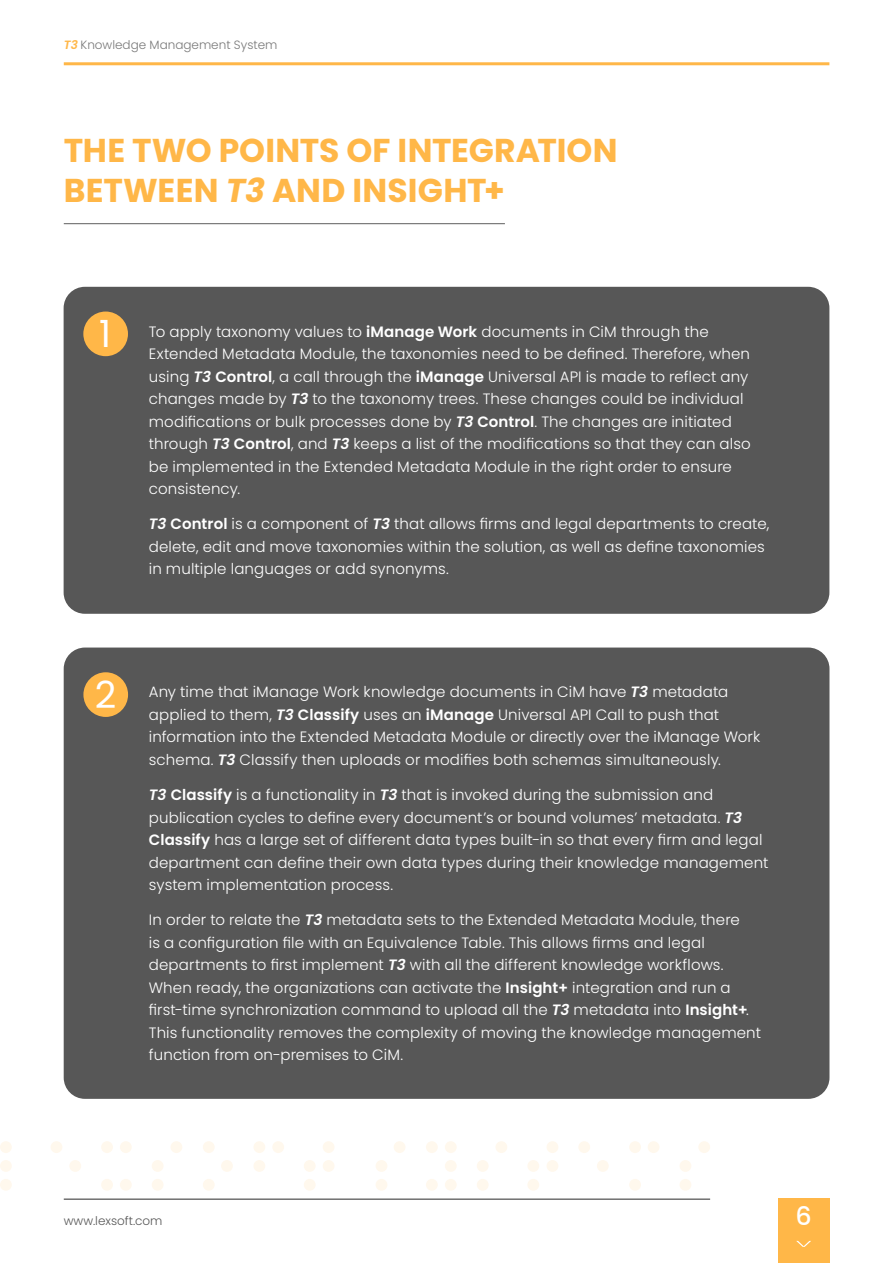
<style>
.page{position:relative;width:893px;height:1263px;background:#fff}
.page>*{position:absolute;margin:0;border:0;box-sizing:border-box;transform-origin:0 0}
.t1{font:37.5px "Poppins";color:#fff}
.t2{font:700 33px/39.6px "Poppins";letter-spacing:.005em;color:#ffb748}
.t3{font:500 25.35px "Poppins";color:#fff}
.t4{font:300 15px/22.5px "Poppins";letter-spacing:.01em;color:#fff}
.t5{font:300 12px "Poppins";color:#797979}
.t6{font:300 12px "Poppins";color:#575757}
.s1{font-weight:600;font-style:italic;color:#ffb748}
.s2{font-style:italic}
.s3{font-weight:600}
.s4{font-weight:600;font-style:italic}
</style>
<div class="page">
<hr style="left:64px;top:1198px;width:646px;height:2px;background:#707070">
<hr style="left:64px;top:62px;width:765px;height:3px;background:#ffb748">
<div style="left:778px;top:1198px;width:51px;height:65px;background:#ffb748"></div>
<svg style="left:796px;top:1241px;width:15px;height:6px"></svg>
<div style="left:426px;top:1141px;width:12px;height:12px;background:#fff8ed;border-radius:50%"></div>
<div style="left:394px;top:1141px;width:11px;height:12px;background:#fff8ed;border-radius:50%"></div>
<div style="left:426px;top:1179px;width:12px;height:12px;background:#fff8ed;border-radius:50%"></div>
<div style="left:629px;top:1141px;width:12px;height:12px;background:#fff8ed;border-radius:50%"></div>
<div style="left:629px;top:1179px;width:12px;height:12px;background:#fff8ed;border-radius:50%"></div>
<div style="left:445px;top:1160px;width:12px;height:12px;background:#fff8ed;border-radius:50%"></div>
<div style="left:445px;top:1141px;width:12px;height:12px;background:#fff8ed;border-radius:50%"></div>
<div style="left:547px;top:1160px;width:11px;height:12px;background:#fff8ed;border-radius:50%"></div>
<div style="left:597px;top:1160px;width:12px;height:12px;background:#fff8ed;border-radius:50%"></div>
<div style="left:547px;top:1141px;width:11px;height:12px;background:#fff8ed;border-radius:50%"></div>
<div style="left:648px;top:1141px;width:11px;height:12px;background:#fff8ed;border-radius:50%"></div>
<div style="left:698px;top:1141px;width:12px;height:12px;background:#fff8ed;border-radius:50%"></div>
<div style="left:445px;top:1179px;width:12px;height:12px;background:#fff8ed;border-radius:50%"></div>
<div style="left:527px;top:1160px;width:12px;height:12px;background:#fff8ed;border-radius:50%"></div>
<div style="left:527px;top:1179px;width:12px;height:12px;background:#fff8ed;border-radius:50%"></div>
<div style="left:680px;top:1160px;width:11px;height:12px;background:#fff8ed;border-radius:50%"></div>
<div style="left:680px;top:1179px;width:11px;height:12px;background:#fff8ed;border-radius:50%"></div>
<div style="left:477px;top:1160px;width:12px;height:12px;background:#fff8ed;border-radius:50%"></div>
<div style="left:495px;top:1141px;width:12px;height:12px;background:#fff8ed;border-radius:50%"></div>
<div style="left:578px;top:1141px;width:12px;height:12px;background:#fff8ed;border-radius:50%"></div>
<div style="left:477px;top:1179px;width:12px;height:12px;background:#fff8ed;border-radius:50%"></div>
<div style="left:376px;top:1160px;width:11px;height:12px;background:#fff8ed;border-radius:50%"></div>
<div style="left:376px;top:1179px;width:11px;height:12px;background:#fff8ed;border-radius:50%"></div>
<div style="left:0;top:1160px;width:12px;height:12px;background:#fff8ed;border-radius:50%"></div>
<div style="left:0;top:1141px;width:12px;height:12px;background:#fff8ed;border-radius:50%"></div>
<div style="left:0;top:1179px;width:12px;height:12px;background:#fff8ed;border-radius:50%"></div>
<div style="left:152px;top:1160px;width:12px;height:12px;background:#fff8ed;border-radius:50%"></div>
<div style="left:171px;top:1141px;width:11px;height:12px;background:#fff8ed;border-radius:50%"></div>
<div style="left:152px;top:1179px;width:12px;height:12px;background:#fff8ed;border-radius:50%"></div>
<div style="left:51px;top:1141px;width:11px;height:12px;background:#fff8ed;border-radius:50%"></div>
<div style="left:69px;top:1160px;width:12px;height:12px;background:#fff8ed;border-radius:50%"></div>
<div style="left:101px;top:1141px;width:12px;height:12px;background:#fff8ed;border-radius:50%"></div>
<div style="left:101px;top:1179px;width:12px;height:12px;background:#fff8ed;border-radius:50%"></div>
<div style="left:120px;top:1141px;width:12px;height:12px;background:#fff8ed;border-radius:50%"></div>
<div style="left:120px;top:1179px;width:12px;height:12px;background:#fff8ed;border-radius:50%"></div>
<div style="left:221px;top:1160px;width:12px;height:12px;background:#fff8ed;border-radius:50%"></div>
<div style="left:203px;top:1141px;width:12px;height:12px;background:#fff8ed;border-radius:50%"></div>
<div style="left:203px;top:1179px;width:12px;height:12px;background:#fff8ed;border-radius:50%"></div>
<div style="left:253px;top:1160px;width:12px;height:12px;background:#fff8ed;border-radius:50%"></div>
<div style="left:253px;top:1141px;width:12px;height:12px;background:#fff8ed;border-radius:50%"></div>
<div style="left:323px;top:1160px;width:11px;height:12px;background:#fff8ed;border-radius:50%"></div>
<div style="left:323px;top:1141px;width:11px;height:12px;background:#fff8ed;border-radius:50%"></div>
<div style="left:304px;top:1160px;width:12px;height:12px;background:#fff8ed;border-radius:50%"></div>
<div style="left:272px;top:1141px;width:12px;height:12px;background:#fff8ed;border-radius:50%"></div>
<div style="left:304px;top:1179px;width:12px;height:12px;background:#fff8ed;border-radius:50%"></div>
<hr style="left:64px;top:223px;width:441px;height:1px;background:#707070">
<div style="left:64px;top:287px;width:765px;height:327px;background:#575757;border-radius:21px"></div>
<div style="left:83px;top:311px;width:45px;height:45px;background:#ffb748;border-radius:50%"></div>
<div style="left:64px;top:647px;width:765px;height:452px;background:#575757;border-radius:21px"></div>
<div style="left:83px;top:672px;width:45px;height:45px;background:#ffb748;border-radius:50%"></div>
<p class="t5" style="left:64px;top:38px;width:215px"><span class="s1">T3</span> Knowledge Management System</p>
<h2 class="t2" style="left:64px;top:131px;width:555px">THE TWO POINTS OF INTEGRATION<br>BETWEEN <span class="s2">T3</span> AND INSIGHT+</h2>
<h1 class="t1" style="left:99px;top:312px;width:13px">1</h1>
<p class="t4" style="left:149px;top:320px;width:603px">To apply taxonomy values to <span class="s3">iManage Work</span> documents in CiM through the Extended Metadata Module, the taxonomies need to be defined. Therefore, when using <span class="s4">T3</span> <span class="s3">Control</span>, a call through the <span class="s3">iManage</span> Universal API is made to reflect any changes made by <span class="s4">T3</span> to the taxonomy trees. These changes could be individual modifications or bulk processes done by <span class="s4">T3</span> <span class="s3">Control</span>. The changes are initiated through <span class="s4">T3</span> <span class="s3">Control</span>, and <span class="s4">T3</span> keeps a list of the modifications so that they can also be implemented in the Extended Metadata Module in the right order to ensure consistency.</p>
<p class="t4" style="left:149px;top:513px;width:622px"><span class="s4">T3</span> <span class="s3">Control</span> is a component of <span class="s4">T3</span> that allows firms and legal departments to create, delete, edit and move taxonomies within the solution, as well as define taxonomies in multiple languages or add synonyms.</p>
<h1 class="t1" style="left:95px;top:673px;width:23px">2</h1>
<p class="t4" style="left:149px;top:681px;width:613px">Any time that iManage Work knowledge documents in CiM have <span class="s4">T3</span> metadata applied to them, <span class="s4">T3</span> <span class="s3">Classify</span> uses an <span class="s3">iManage</span> Universal API Call to push that information into the Extended Metadata Module or directly over the iManage Work schema. <span class="s4">T3</span> Classify then uploads or modifies both schemas simultaneously.</p>
<p class="t4" style="left:149px;top:784px;width:621px"><span class="s4">T3</span> <span class="s3">Classify</span> is a functionality in <span class="s4">T3</span> that is invoked during the submission and publication cycles to define every document’s or bound volumes’ metadata. <span class="s4">T3<br></span><span class="s3">Classify</span> has a large set of different data types built-in so that every firm and legal department can define their own data types during their knowledge management system implementation process.</p>
<p class="t4" style="left:149px;top:909px;width:614px">In order to relate the <span class="s4">T3</span> metadata sets to the Extended Metadata Module, there<br>is a configuration file with an Equivalence Table. This allows firms and legal departments to first implement <span class="s4">T3</span> with all the different knowledge workflows.<br>When ready, the organizations can activate the <span class="s3">Insight+</span> integration and run a first-time synchronization command to upload all the <span class="s4">T3</span> metadata into <span class="s3">Insight+</span>.<br>This functionality removes the complexity of moving the knowledge management function from on-premises to CiM.</p>
<p class="t6" style="left:64px;top:1214px;width:100px">www.lexsoft.com</p>
<h3 class="t3" style="left:795px;top:1201px;width:18px">6</h3>
</div>
